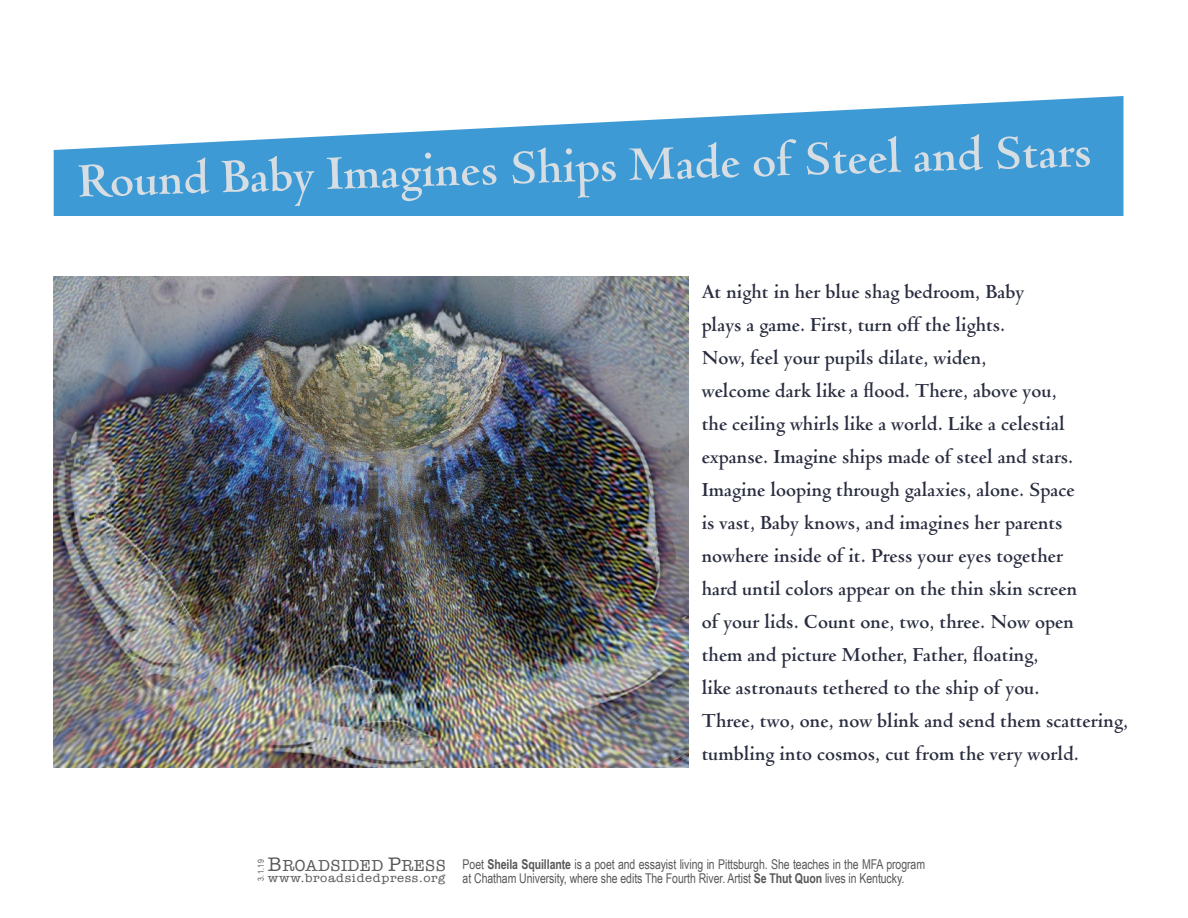
<style>
.page{position:relative;width:1188px;height:918px;background:#fff}
.page>*{position:absolute;margin:0;border:0;box-sizing:border-box;transform-origin:0 0}
.t1{font:50.55px "Venetian 301 Bd BT";color:#d6dde3}
.t2{font:21px/33px "Venetian 301 Bd BT";color:#282c3e}
.t3{font:16.35px "American Typewriter";letter-spacing:.025em;color:#57585a}
.t4{font:13.5px "Arial Narrow";letter-spacing:-.005em;color:#57585a;scale:.95 1}
.t5{font:12.15px "American Typewriter";letter-spacing:.05em;color:#57585a;scale:1.08 1}
.t6{font:8.25px "Arial Narrow";color:#57585a;scale:1.04 1}
.s1{font-size:20.25px}
.s2{font-weight:700}
</style>
<div class="page">
<svg style="left:54px;top:96px;width:1070px;height:120px;fill:#3e9ad4"></svg>
<img style="left:54px;top:277px;width:635px;height:491px">
<h1 class="t1" style="left:77px;top:153px;width:1016px;rotate:-2deg">Round Baby Imagines Ships Made of Steel and Stars</h1>
<p class="t2" style="left:702px;top:275px;width:428px">At night in her blue shag bedroom, Baby<br>plays a game. First, turn off the lights.<br>Now, feel your pupils dilate, widen,<br>welcome dark like a flood. There, above you,<br>the ceiling whirls like a world. Like a celestial expanse. Imagine ships made of steel and stars.<br>Imagine looping through galaxies, alone. Space<br>is vast, Baby knows, and imagines her parents nowhere inside of it. Press your eyes together<br>hard until colors appear on the thin skin screen<br>of your lids. Count one, two, three. Now open<br>them and picture Mother, Father, floating,<br>like astronauts tethered to the ship of you.<br>Three, two, one, now blink and send them scattering, tumbling into cosmos, cut from the very world.</p>
<p class="t3" style="left:268px;top:853px;width:179px"><span class="s1">B</span>ROADSIDED <span class="s1">P</span>RESS</p>
<p class="t5" style="left:268px;top:869px;width:166px">www.broadsidedpress.org</p>
<p class="t6" style="left:255px;top:881px;width:22px;rotate:-90deg">3.1.19</p>
<p class="t4" style="left:463px;top:854px;width:488px">Poet <span class="s2">Sheila Squillante</span> is a poet and essayist living in Pittsburgh. She teaches in the MFA program</p>
<p class="t4" style="left:463px;top:868px;width:466px">at Chatham University, where she edits The Fourth River. Artist <span class="s2">Se Thut Quon</span> lives in Kentucky.</p>
</div>
